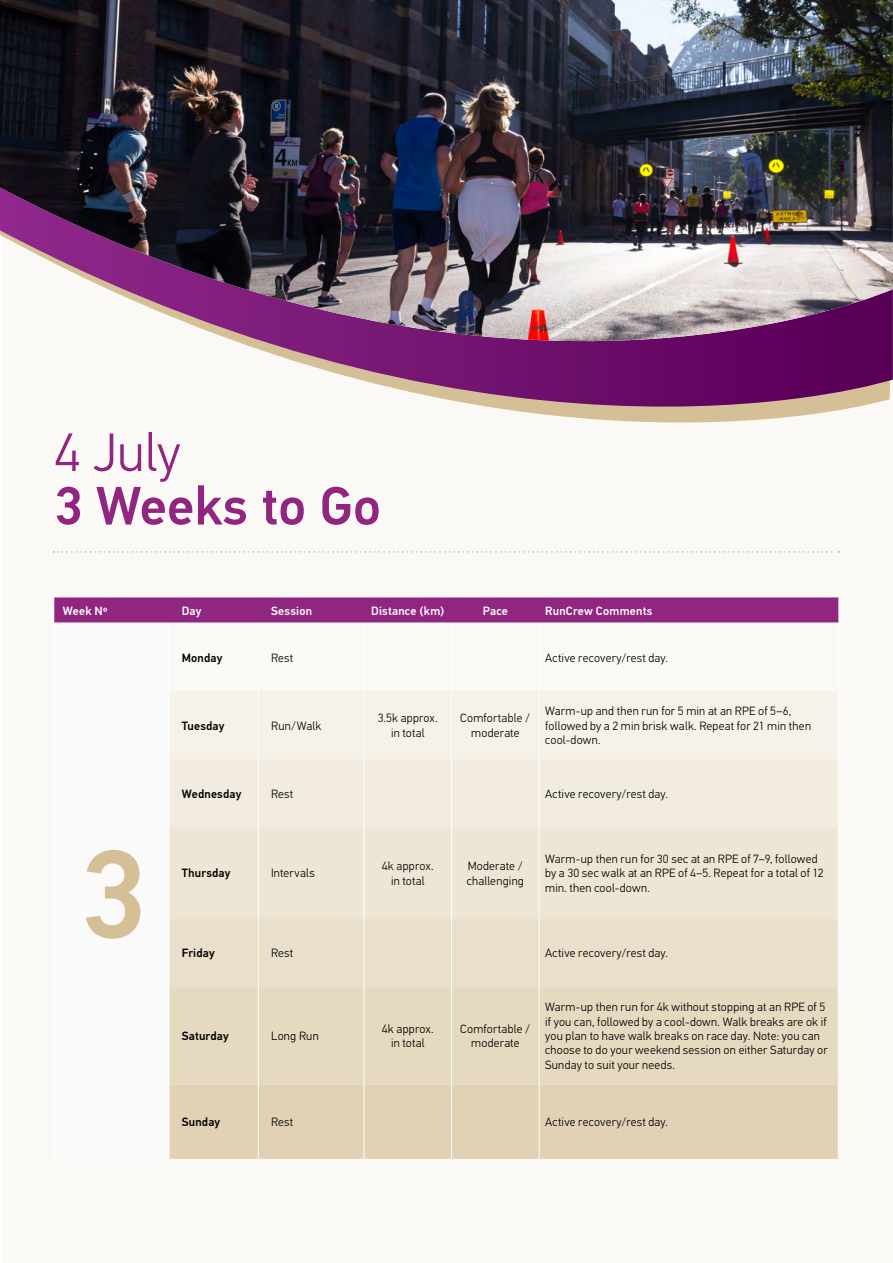
<style>
.page{position:relative;width:893px;height:1263px;background:#fff}
.page>*{position:absolute;margin:0;border:0;box-sizing:border-box;transform-origin:0 0}
.t1{font:500 126px "PF Din Text Pro";color:#d4bf96}
.t2{font:500 54px "PF Din Text Pro";color:#912680}
.t3{font:300 54px "PF Din Text Pro";color:#912680}
.t4{font:300 12px/14.4px "PF Din Text Pro";letter-spacing:.02em;color:#000;text-align:center}
.t5{font:500 12px "PF Din Text Pro";letter-spacing:.02em;color:#000}
.t6{font:500 12px "PF Din Text Pro";letter-spacing:.02em;color:#fff}
</style>
<div class="page">
<div style="left:2px;top:0;width:891px;height:1263px;background:#fbf9f5"></div>
<svg style="left:241px;top:343px;width:652px;height:80px"></svg>
<img style="left:0;top:0;width:893px;height:343px">
<svg style="left:53px;top:551px;width:786px;height:2px"></svg>
<svg style="left:54px;top:597px;width:784px;height:26px;background:#952e84"></svg>
<div style="left:54px;top:623px;width:115px;height:536px;background:#fafafa"></div>
<div style="left:170px;top:691px;width:667px;height:68px;background:#f6f2ea"></div>
<div style="left:170px;top:759px;width:668px;height:68px;background:#f2ece0"></div>
<div style="left:170px;top:827px;width:668px;height:91px;background:#eee6d5"></div>
<div style="left:170px;top:918px;width:668px;height:68px;background:#e9dfcb"></div>
<div style="left:170px;top:986px;width:668px;height:98px;background:#e5d9c0"></div>
<div style="left:170px;top:1084px;width:668px;height:75px;background:#e1d2b6"></div>
<hr style="left:54px;top:623px;width:115px;height:1px;background:#fff">
<hr style="left:54px;top:623px;width:1px;height:68px;background:#fff">
<hr style="left:169px;top:623px;width:89px;height:1px;background:#fff">
<hr style="left:169px;top:623px;width:1px;height:68px;background:#fff">
<hr style="left:258px;top:623px;width:106px;height:1px;background:#fff">
<hr style="left:258px;top:623px;width:1px;height:68px;background:#fff">
<hr style="left:364px;top:623px;width:88px;height:1px;background:#fff">
<hr style="left:364px;top:623px;width:1px;height:68px;background:#fff">
<hr style="left:452px;top:623px;width:87px;height:1px;background:#fff">
<hr style="left:451px;top:623px;width:1px;height:68px;background:#fff">
<hr style="left:539px;top:623px;width:299px;height:1px;background:#fff">
<hr style="left:539px;top:623px;width:1px;height:68px;background:#fff">
<hr style="left:838px;top:623px;width:1px;height:68px;background:#fff">
<hr style="left:54px;top:691px;width:1px;height:68px;background:#fff">
<hr style="left:169px;top:691px;width:1px;height:68px;background:#fff">
<hr style="left:258px;top:691px;width:1px;height:68px;background:#fff">
<hr style="left:364px;top:691px;width:1px;height:68px;background:#fff">
<hr style="left:451px;top:691px;width:1px;height:68px;background:#fff">
<hr style="left:539px;top:691px;width:1px;height:68px;background:#fff">
<hr style="left:838px;top:691px;width:1px;height:68px;background:#fff">
<hr style="left:54px;top:759px;width:1px;height:68px;background:#fff">
<hr style="left:169px;top:759px;width:1px;height:68px;background:#fff">
<hr style="left:258px;top:759px;width:1px;height:68px;background:#fff">
<hr style="left:364px;top:759px;width:1px;height:68px;background:#fff">
<hr style="left:451px;top:759px;width:1px;height:68px;background:#fff">
<hr style="left:539px;top:759px;width:1px;height:68px;background:#fff">
<hr style="left:838px;top:759px;width:1px;height:68px;background:#fff">
<hr style="left:54px;top:827px;width:1px;height:91px;background:#fff">
<hr style="left:169px;top:827px;width:1px;height:91px;background:#fff">
<hr style="left:258px;top:827px;width:1px;height:91px;background:#fff">
<hr style="left:364px;top:827px;width:1px;height:91px;background:#fff">
<hr style="left:451px;top:827px;width:1px;height:91px;background:#fff">
<hr style="left:539px;top:827px;width:1px;height:91px;background:#fff">
<hr style="left:838px;top:827px;width:1px;height:91px;background:#fff">
<hr style="left:54px;top:918px;width:1px;height:68px;background:#fff">
<hr style="left:169px;top:918px;width:1px;height:68px;background:#fff">
<hr style="left:258px;top:918px;width:1px;height:68px;background:#fff">
<hr style="left:364px;top:918px;width:1px;height:68px;background:#fff">
<hr style="left:451px;top:918px;width:1px;height:68px;background:#fff">
<hr style="left:539px;top:918px;width:1px;height:68px;background:#fff">
<hr style="left:838px;top:918px;width:1px;height:68px;background:#fff">
<hr style="left:54px;top:986px;width:1px;height:98px;background:#fff">
<hr style="left:169px;top:986px;width:1px;height:98px;background:#fff">
<hr style="left:258px;top:986px;width:1px;height:98px;background:#fff">
<hr style="left:364px;top:986px;width:1px;height:98px;background:#fff">
<hr style="left:451px;top:986px;width:1px;height:98px;background:#fff">
<hr style="left:539px;top:986px;width:1px;height:98px;background:#fff">
<hr style="left:838px;top:986px;width:1px;height:98px;background:#fff">
<hr style="left:54px;top:1084px;width:1px;height:75px;background:#fff">
<hr style="left:169px;top:1084px;width:1px;height:75px;background:#fff">
<hr style="left:258px;top:1084px;width:1px;height:75px;background:#fff">
<hr style="left:364px;top:1084px;width:1px;height:75px;background:#fff">
<hr style="left:451px;top:1084px;width:1px;height:75px;background:#fff">
<hr style="left:539px;top:1084px;width:1px;height:75px;background:#fff">
<hr style="left:838px;top:1084px;width:1px;height:75px;background:#fff">
<h2 class="t3" style="left:54px;top:422px;width:128px">4 July</h2>
<h2 class="t2" style="left:54px;top:474px;width:328px">3 Weeks to Go</h2>
<p class="t6" style="left:63px;top:603px;width:46px">Week Nº</p>
<p class="t6" style="left:182px;top:603px;width:21px">Day</p>
<p class="t6" style="left:271px;top:603px;width:43px">Session</p>
<p class="t6" style="left:371px;top:603px;width:75px">Distance (km)</p>
<p class="t6" style="left:483px;top:603px;width:27px">Pace</p>
<p class="t6" style="left:545px;top:603px;width:109px">RunCrew Comments</p>
<p class="t5" style="left:182px;top:650px;width:42px">Monday</p>
<p class="t4" style="left:271px;top:650px;width:24px">Rest</p>
<p class="t4" style="left:545px;top:650px;width:124px">Active recovery/rest day.</p>
<p class="t5" style="left:182px;top:718px;width:44px">Tuesday</p>
<p class="t4" style="left:271px;top:718px;width:52px">Run/Walk</p>
<p class="t4" style="left:378px;top:711px;width:62px">3.5k approx. in total</p>
<p class="t4" style="left:460px;top:711px;width:72px">Comfortable / moderate</p>
<p class="t4" style="left:545px;top:704px;width:267px;text-align:left">Warm-up and then run for 5 min at an RPE of 5–6, followed by a 2 min brisk walk. Repeat for 21 min then cool-down.</p>
<h1 class="t1" style="left:80px;top:819px;width:68px">3</h1>
<p class="t5" style="left:182px;top:786px;width:61px">Wednesday</p>
<p class="t4" style="left:271px;top:786px;width:24px">Rest</p>
<p class="t4" style="left:545px;top:786px;width:124px">Active recovery/rest day.</p>
<p class="t5" style="left:182px;top:866px;width:50px">Thursday</p>
<p class="t4" style="left:271px;top:866px;width:45px">Intervals</p>
<p class="t4" style="left:382px;top:859px;width:53px">4k approx. in total</p>
<p class="t4" style="left:467px;top:859px;width:59px;text-align:left">Moderate / challenging</p>
<p class="t4" style="left:545px;top:852px;width:280px;text-align:left">Warm-up then run for 30 sec at an RPE of 7–9, followed by a 30 sec walk at an RPE of 4–5. Repeat for a total of 12 min. then cool-down.</p>
<p class="t5" style="left:182px;top:946px;width:34px">Friday</p>
<p class="t4" style="left:271px;top:946px;width:24px">Rest</p>
<p class="t4" style="left:545px;top:946px;width:124px">Active recovery/rest day.</p>
<p class="t5" style="left:182px;top:1029px;width:48px">Saturday</p>
<p class="t4" style="left:271px;top:1029px;width:49px">Long Run</p>
<p class="t4" style="left:382px;top:1022px;width:53px">4k approx. in total</p>
<p class="t4" style="left:460px;top:1022px;width:72px">Comfortable / moderate</p>
<p class="t4" style="left:545px;top:1000px;width:284px;text-align:left">Warm-up then run for 4k without stopping at an RPE of 5 if you can, followed by a cool-down. Walk breaks are ok if you plan to have walk breaks on race day. Note: you can choose to do your weekend session on either Saturday or Sunday to suit your needs.</p>
<p class="t5" style="left:182px;top:1115px;width:40px">Sunday</p>
<p class="t4" style="left:271px;top:1115px;width:24px">Rest</p>
<p class="t4" style="left:545px;top:1115px;width:124px">Active recovery/rest day.</p>
</div>
